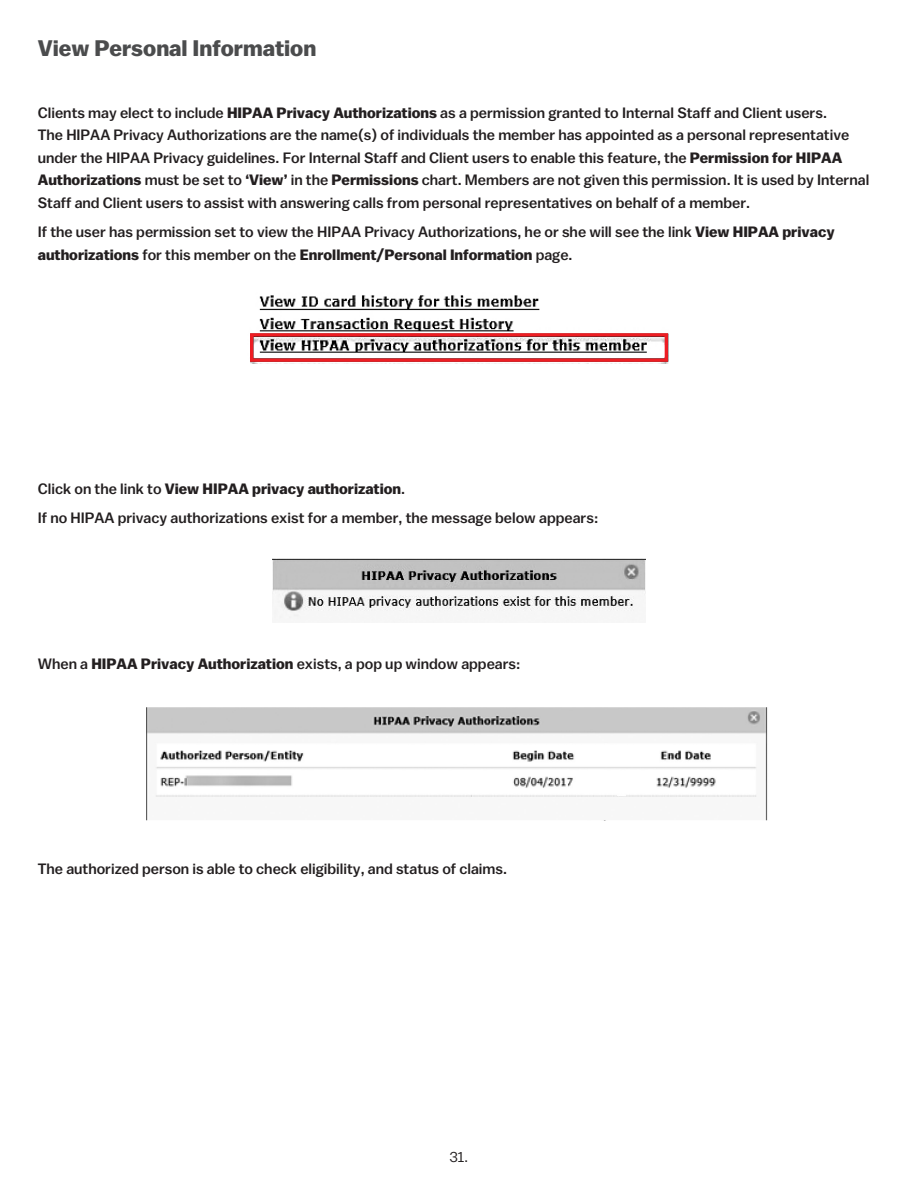
<style>
.page{position:relative;width:918px;height:1188px;background:#fff}
.page>*{position:absolute;margin:0;border:0;box-sizing:border-box;transform-origin:0 0}
.t1{font:700 22.5px "Balto";color:#4b4c4d}
.t2{font:500 15px/22.5px "Balto";color:#231f20}
.t3{font:700 15px "Balto";color:#231f20}
.t4{font:15px "Balto";color:#231f20}
.s1{font-weight:700}
.s2{font-weight:500}
</style>
<div class="page">
<img style="left:250px;top:295px;width:419px;height:68px">
<img style="left:273px;top:558px;width:372px;height:60px">
<img style="left:146px;top:707px;width:622px;height:114px">
<div style="left:250px;top:333px;width:418px;height:29px;border:3px solid #ee1d23"></div>
<p class="t1" style="left:38px;top:35px;width:280px">View Personal Information</p>
<p class="t2" style="left:38px;top:101px;width:833px">Clients may elect to include <span class="s1">HIPAA Privacy Authorizations</span> as a permission granted to Internal Staff and Client users.<br>The HIPAA Privacy Authorizations are the name(s) of individuals the member has appointed as a personal representative under the HIPAA Privacy guidelines. For Internal Staff and Client users to enable this feature, the <span class="s1">Permission for HIPAA Authorizations</span> must be set to <span class="s1">‘View’</span> in the <span class="s1">Permissions</span> chart. Members are not given this permission. It is used by Internal Staff and Client users to assist with answering calls from personal representatives on behalf of a member.</p>
<p class="t2" style="left:38px;top:220px;width:798px">If the user has permission set to view the HIPAA Privacy Authorizations, he or she will see the link <span class="s1">View HIPAA privacy authorizations</span> for this member on the <span class="s1">Enrollment/Personal Information</span> page.</p>
<p class="t3" style="left:38px;top:479px;width:369px"><span class="s2">Click on the link to</span> View HIPAA privacy authorization<span class="s2">.</span></p>
<p class="t2" style="left:38px;top:506px;width:562px">If no HIPAA privacy authorizations exist for a member, the message below appears:</p>
<p class="t2" style="left:38px;top:652px;width:484px">When a <span class="s1">HIPAA Privacy Authorization</span> exists, a pop up window appears:</p>
<p class="t2" style="left:38px;top:857px;width:471px">The authorized person is able to check eligibility, and status of claims.</p>
<p class="t4" style="left:450px;top:1147px;width:20px">31.</p>
</div>
